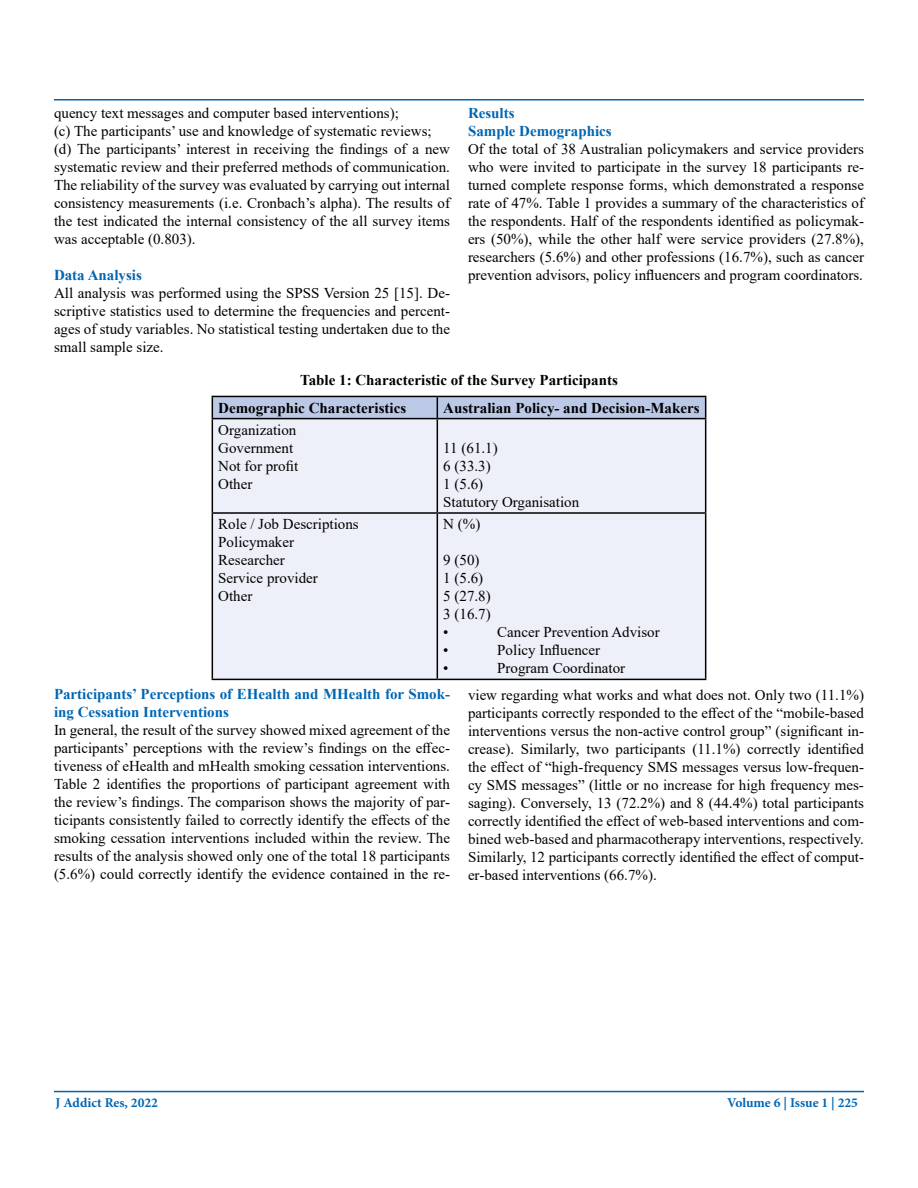
<style>
.page{position:relative;width:918px;height:1188px;background:#fff}
.page>*{position:absolute;margin:0;border:0;box-sizing:border-box;transform-origin:0 0}
.t1{font:15px/18px "Times New Roman";color:#000}
.t2{font:700 15px/18px "Times New Roman";color:#0066b3}
.t3{font:700 15px/28px "Times New Roman";color:#000}
.t4{font:700 13.5px "Minion Pro";color:#0066b3}
</style>
<div class="page">
<hr style="left:54px;top:99px;width:810px;height:1px;background:#0066b3">
<hr style="left:54px;top:1091px;width:810px;height:1px;background:#0066b3">
<div style="left:213px;top:419px;width:492px;height:260px;background:#eef0f9"></div>
<svg style="left:212px;top:396px;width:494px;height:22px;background:#aebbd7"></svg>
<hr style="left:212px;top:418px;width:225px;height:1px;background:#000">
<hr style="left:212px;top:419px;width:1px;height:93px;background:#000">
<hr style="left:437px;top:418px;width:269px;height:1px;background:#000">
<hr style="left:437px;top:419px;width:1px;height:93px;background:#000">
<hr style="left:705px;top:419px;width:1px;height:93px;background:#000">
<hr style="left:212px;top:512px;width:225px;height:2px;background:#000">
<hr style="left:212px;top:514px;width:1px;height:165px;background:#000">
<hr style="left:437px;top:512px;width:269px;height:2px;background:#000">
<hr style="left:437px;top:514px;width:1px;height:165px;background:#000">
<hr style="left:705px;top:514px;width:1px;height:165px;background:#000">
<hr style="left:212px;top:679px;width:225px;height:1px;background:#000">
<hr style="left:437px;top:679px;width:269px;height:1px;background:#000">
<p class="t1" style="left:54px;top:104px;width:398px">quency text messages and computer based interventions);<br>(c) The participants’ use and knowledge of systematic reviews; (d) The participants’ interest in receiving the findings of a new systematic review and their preferred methods of communication.<br>The reliability of the survey was evaluated by carrying out internal consistency measurements (i.e. Cronbach’s alpha). The results of the test indicated the internal consistency of the all survey items was acceptable (0.803).</p>
<p class="t2" style="left:54px;top:266px;width:89px">Data Analysis</p>
<p class="t1" style="left:54px;top:284px;width:398px;text-align:justify">All analysis was performed using the SPSS Version 25 [15]. De&shy;scriptive statistics used to determine the frequencies and percent&shy;ages of study variables. No statistical testing undertaken due to the small sample size.</p>
<p class="t2" style="left:468px;top:103px;width:145px">Results<br>Sample Demographics</p>
<p class="t1" style="left:468px;top:139px;width:398px;text-align:justify">Of the total of 38 Australian policymakers and service providers who were invited to participate in the survey 18 participants re&shy;turned complete response forms, which demonstrated a response rate of 47%. Table 1 provides a summary of the characteristics of the respondents. Half of the respondents identified as policymak&shy;ers (50%), while the other half were service providers (27.8%), researchers (5.6%) and other professions (16.7%), such as cancer prevention advisors, policy influencers and program coordinators.</p>
<p class="t3" style="left:218px;top:365px;width:401px;text-indent:82px">Table 1: Characteristic of the Survey Participants<br>Demographic Characteristics</p>
<p class="t3" style="left:443px;top:393px;width:258px">Australian Policy- and Decision-Makers</p>
<p class="t1" style="left:218px;top:421px;width:81px">Organization<br>Government<br>Not for profit<br>Other</p>
<p class="t1" style="left:443px;top:439px;width:137px">11 (61.1)<br>6 (33.3)<br>1 (5.6)<br>Statutory Organisation</p>
<p class="t1" style="left:218px;top:515px;width:142px">Role / Job Descriptions<br>Policymaker<br>Researcher<br>Service provider<br>Other</p>
<p class="t1" style="left:443px;top:515px;width:39px">N (%)</p>
<p class="t1" style="left:443px;top:551px;width:49px">9 (50)<br>1 (5.6)<br>5 (27.8)<br>3 (16.7) •</p>
<p class="t1" style="left:497px;top:623px;width:164px">Cancer Prevention Advisor</p>
<p class="t1" style="left:443px;top:641px;width:7px">•</p>
<p class="t1" style="left:497px;top:641px;width:104px">Policy Influencer</p>
<p class="t1" style="left:443px;top:659px;width:7px">•</p>
<p class="t1" style="left:497px;top:659px;width:129px">Program Coordinator</p>
<p class="t2" style="left:54px;top:685px;width:398px">Participants’ Perceptions of EHealth and MHealth for Smok&shy;ing Cessation Interventions</p>
<p class="t1" style="left:54px;top:721px;width:398px;text-align:justify">In general, the result of the survey showed mixed agreement of the participants’ perceptions with the review’s findings on the effec&shy;tiveness of eHealth and mHealth smoking cessation interventions.<br>Table 2 identifies the proportions of participant agreement with the review’s findings. The comparison shows the majority of par&shy;ticipants consistently failed to correctly identify the effects of the smoking cessation interventions included within the review. The results of the analysis showed only one of the total 18 participants (5.6%) could correctly identify the evidence contained in the re-</p>
<p class="t1" style="left:468px;top:685px;width:398px;text-align:justify">view regarding what works and what does not. Only two (11.1%) participants correctly responded to the effect of the “mobile-based interventions versus the non-active control group” (significant in&shy;crease). Similarly, two participants (11.1%) correctly identified the effect of “high-frequency SMS messages versus low-frequen&shy;cy SMS messages” (little or no increase for high frequency mes&shy;saging). Conversely, 13 (72.2%) and 8 (44.4%) total participants correctly identified the effect of web-based interventions and com&shy;bined web-based and pharmacotherapy interventions, respectively.<br>Similarly, 12 participants correctly identified the effect of comput&shy;er-based interventions (66.7%).</p>
<p class="t4" style="left:56px;top:1093px;width:104px">J Addict Res, 2022</p>
<p class="t4" style="left:727px;top:1093px;width:133px">Volume 6 | Issue 1 | 225</p>
</div>
